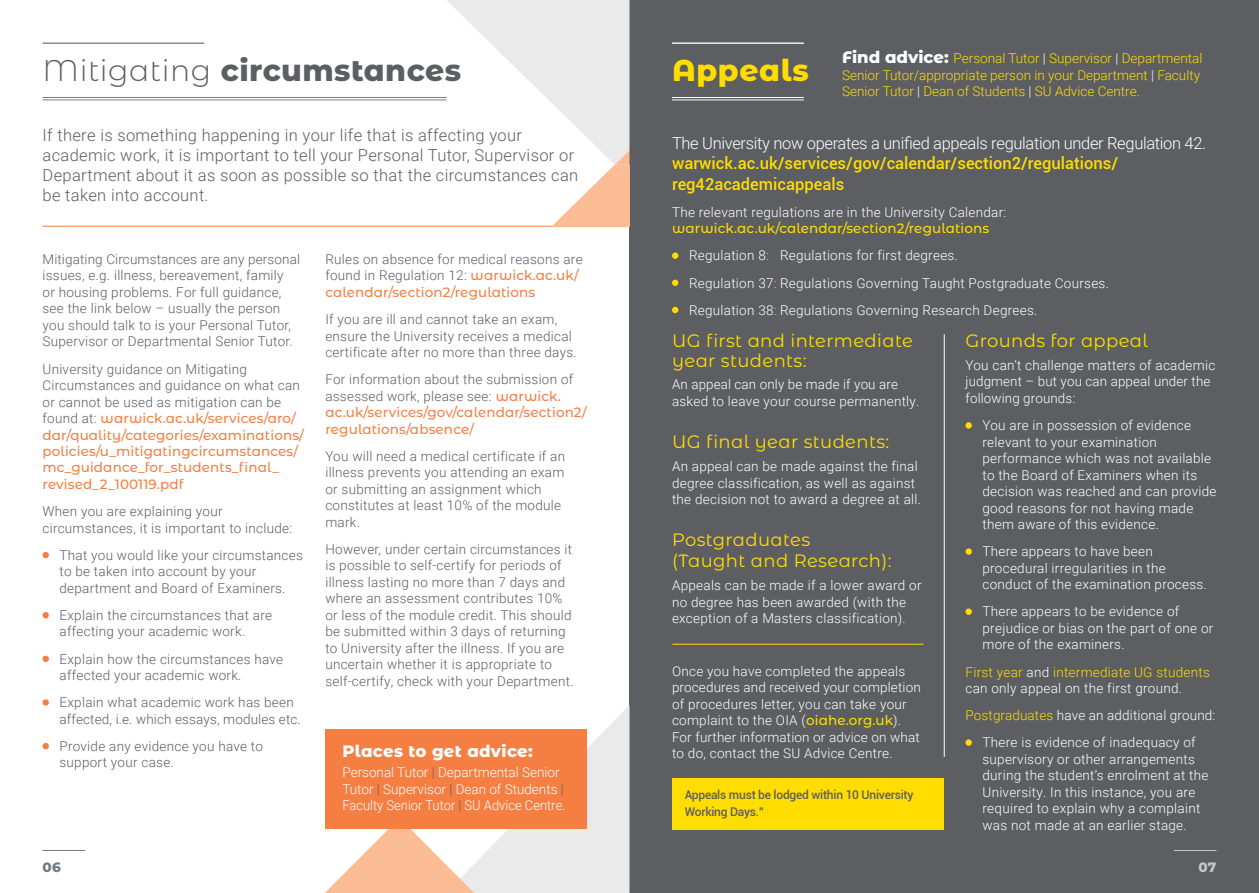
<style>
.page{position:relative;width:1259px;height:893px;background:#fff}
.page>*{position:absolute;margin:0;border:0;box-sizing:border-box;transform-origin:0 0}
.t1{font:800 30px "Montserrat Alternates";letter-spacing:.015em;color:#5d5e62}
.t2{font:800 30px "Montserrat Alternates";letter-spacing:.02em;color:#fd0}
.t3{font:18px/19.5px "Montserrat Alternates";letter-spacing:.02em;color:#fd0}
.t4{font:300 16.5px/20.2px "Roboto";letter-spacing:.02em;color:#5d5e62}
.t5{font:500 16.5px/20.2px "Roboto";color:#fd0}
.t6{font:300 16.5px "Roboto";letter-spacing:-.02em;color:#fff}
.t7{font:800 16.5px "Montserrat Alternates";letter-spacing:.02em;color:#fff}
.t8{font:300 13.5px/16.5px "Roboto";letter-spacing:.02em;color:#fff}
.t9{font:300 13.5px/16.5px "Roboto";letter-spacing:.02em;color:#5d5e62}
.t10{font:500 13.5px/16.5px "Montserrat Alternates";letter-spacing:.01em;color:#f57f43}
.t11{font:300 13.5px/16.5px "Roboto";color:#fd0}
.t12{font:300 13.5px/16.5px "Roboto";color:#fff}
.t13{font:500 13.5px "Montserrat Alternates";letter-spacing:.01em;color:#fd0}
.t14{font:800 13.5px "Montserrat Alternates";color:#757b83}
.t15{font:800 13.5px "Montserrat Alternates";color:#c4c6c9}
.t16{font:500 12px/16.5px "Roboto";letter-spacing:-.02em;color:#5d5e62}
.s1{font-weight:300}
.s2{font-family:"Roboto";font-weight:300;color:#5d5e62}
.s3{font-family:"Montserrat Alternates";font-weight:500;color:#f57f43}
.s4{color:#5d5e62}
.s5{font-family:"Montserrat Alternates";font-weight:800;font-size:16.5px;color:#fff}
.s6{color:#fff}
.s7{color:#fd0}
.s8{font-family:"Montserrat Alternates";font-weight:500;color:#fd0}
</style>
<div class="page">
<div style="left:629px;top:0;width:630px;height:893px;background:#5d5e62"></div>
<hr style="left:43px;top:226px;width:544px;height:1px;background:#f57f43">
<svg style="left:418px;top:0;width:211px;height:227px"></svg>
<hr style="left:1174px;top:850px;width:42px;height:1px;background:#c4c6c9">
<hr style="left:43px;top:850px;width:42px;height:1px;background:#757b83">
<hr style="left:43px;top:99px;width:403px;height:1px;background:#757b83">
<hr style="left:43px;top:97px;width:403px;height:1px;background:#757b83">
<svg style="left:43px;top:552px;width:6px;height:6px"></svg>
<svg style="left:43px;top:612px;width:6px;height:6px"></svg>
<svg style="left:43px;top:656px;width:6px;height:6px"></svg>
<div style="left:43px;top:699px;width:6px;height:7px;background:#f57f43;border-radius:50%"></div>
<svg style="left:43px;top:743px;width:6px;height:6px"></svg>
<hr style="left:43px;top:43px;width:161px;height:1px;background:#757b83">
<div style="left:672px;top:252px;width:6px;height:7px;background:#fd0;border-radius:50%"></div>
<svg style="left:672px;top:280px;width:6px;height:6px"></svg>
<svg style="left:672px;top:307px;width:6px;height:6px"></svg>
<hr style="left:672px;top:99px;width:132px;height:1px;background:#fff">
<hr style="left:672px;top:97px;width:132px;height:1px;background:#fff">
<hr style="left:672px;top:43px;width:132px;height:1px;background:#fff">
<div style="left:965px;top:422px;width:7px;height:7px;background:#fd0;border-radius:50%"></div>
<div style="left:965px;top:548px;width:7px;height:7px;background:#fd0;border-radius:50%"></div>
<div style="left:965px;top:608px;width:7px;height:7px;background:#fd0;border-radius:50%"></div>
<div style="left:965px;top:739px;width:7px;height:7px;background:#fd0;border-radius:50%"></div>
<svg style="left:325px;top:706px;width:304px;height:187px"></svg>
<div style="left:325px;top:729px;width:262px;height:100px;background:#f57f43"></div>
<hr style="left:672px;top:644px;width:251px;height:1px;background:#fd0">
<div style="left:672px;top:778px;width:271px;height:51px;background:#fd0"></div>
<hr style="left:943px;top:334px;width:1px;height:423px;background:#fff">
<h1 class="t1" style="left:43px;top:48px;width:420px"><span class="s1">Mitigating</span> circumstances</h1>
<p class="t4" style="left:43px;top:124px;width:537px">If there is something happening in your life that is affecting your academic work, it is important to tell your Personal Tutor, Supervisor or Department about it as soon as possible so that the circumstances can be taken into account.</p>
<p class="t9" style="left:43px;top:250px;width:259px">Mitigating Circumstances are any personal issues, e.g. illness, bereavement, family<br>or housing problems. For full guidance, see the link below – usually the person you should talk to is your Personal Tutor, Supervisor or Departmental Senior Tutor.</p>
<p class="t9" style="left:43px;top:360px;width:259px">University guidance on Mitigating<br>Circumstances and guidance on what can or cannot be used as mitigation can be</p>
<p class="t10" style="left:43px;top:409px;width:263px"><span class="s2">found at:</span> warwick.ac.uk/services/aro/ dar/quality/categories/examinations/ policies/u_mitigatingcircumstances/ mc_guidance_for_students_final_ revised_2_100119.pdf</p>
<p class="t9" style="left:43px;top:503px;width:251px">When you are explaining your circumstances, it is important to include:</p>
<p class="t9" style="left:60px;top:546px;width:245px">That you would like your circumstances to be taken into account by your department and Board of Examiners.</p>
<p class="t9" style="left:60px;top:606px;width:214px">Explain the circumstances that are affecting your academic work.</p>
<p class="t9" style="left:60px;top:650px;width:225px">Explain how the circumstances have affected your academic work.</p>
<p class="t9" style="left:60px;top:694px;width:243px">Explain what academic work has been affected, i.e. which essays, modules etc.</p>
<p class="t9" style="left:60px;top:737px;width:205px">Provide any evidence you have to support your case.</p>
<p class="t9" style="left:325px;top:250px;width:259px">Rules on absence for medical reasons are found in Regulation 12: <span class="s3">warwick.ac.uk/</span></p>
<p class="t10" style="left:325px;top:283px;width:211px">calendar/section2/regulations</p>
<p class="t9" style="left:325px;top:310px;width:253px">If you are ill and cannot take an exam, ensure the University receives a medical certificate after no more than three days.</p>
<p class="t9" style="left:325px;top:371px;width:249px">For information about the submission of assessed work, please see: <span class="s3">warwick.</span></p>
<p class="t10" style="left:325px;top:404px;width:263px">ac.uk/services/gov/calendar/section2/ regulations/absence/</p>
<p class="t9" style="left:325px;top:447px;width:241px">You will need a medical certificate if an illness prevents you attending an exam or submitting an assignment which constitutes at least 10% of the module mark.</p>
<p class="t9" style="left:325px;top:540px;width:250px">However, under certain circumstances it is possible to self-certify for periods of illness lasting no more than 7 days and where an assessment contributes 10% or less of the module credit. This should be submitted within 3 days of returning to University after the illness. If you are uncertain whether it is appropriate to self-certify, check with your Department.</p>
<p class="t7" style="left:342px;top:739px;width:192px">Places to get advice:</p>
<p class="t12" style="left:342px;top:764px;width:225px">Personal Tutor <span class="s4">|</span> Departmental Senior<br>Tutor <span class="s4">|</span> Supervisor <span class="s4">|</span> Dean of Students <span class="s4">|<br></span>Faculty Senior Tutor <span class="s4">|</span> SU Advice Centre.</p>
<h1 class="t2" style="left:672px;top:48px;width:138px">Appeals</h1>
<p class="t11" style="left:842px;top:50px;width:362px"><span class="s5">Find advice:</span> Personal Tutor <span class="s6">|</span> Supervisor <span class="s6">|</span> Departmental<br>Senior Tutor/appropriate person in your Department <span class="s6">|</span> Faculty<br>Senior Tutor <span class="s6">|</span> Dean of Students <span class="s6">|</span> SU Advice Centre.</p>
<p class="t6" style="left:672px;top:132px;width:536px">The University now operates a unified appeals regulation under Regulation 42.</p>
<p class="t5" style="left:672px;top:153px;width:447px">warwick.ac.uk/services/gov/calendar/section2/regulations/ reg42academicappeals</p>
<p class="t8" style="left:672px;top:203px;width:336px">The relevant regulations are in the University Calendar:</p>
<p class="t13" style="left:672px;top:219px;width:319px">warwick.ac.uk/calendar/section2/regulations</p>
<p class="t8" style="left:689px;top:241px;width:421px;line-height:27.2px">Regulation 8<span class="s7">:</span> Regulations for first degrees.<br>Regulation 37<span class="s7">:</span> Regulations Governing Taught Postgraduate Courses.<br>Regulation 38<span class="s7">:</span> Regulations Governing Research Degrees.</p>
<h2 class="t3" style="left:672px;top:330px;width:242px">UG first and intermediate year students:</h2>
<p class="t8" style="left:672px;top:376px;width:249px">An appeal can only be made if you are asked to leave your course permanently.</p>
<h2 class="t3" style="left:672px;top:431px;width:219px">UG final year students:</h2>
<p class="t8" style="left:672px;top:458px;width:250px">An appeal can be made against the final degree classification, as well as against the decision not to award a degree at all.</p>
<h2 class="t3" style="left:672px;top:529px;width:221px;line-height:21px">Postgraduates<br>(Taught and Research):</h2>
<p class="t8" style="left:672px;top:577px;width:251px">Appeals can be made if a lower award or no degree has been awarded (with the exception of a Masters classification).</p>
<p class="t8" style="left:672px;top:662px;width:250px">Once you have completed the appeals procedures and received your completion of procedures letter, you can take your complaint to the OIA (<span class="s8">oiahe.org.uk</span>).<br>For further information or advice on what to do, contact the SU Advice Centre.</p>
<p class="t16" style="left:685px;top:786px;width:230px">Appeals must be lodged within 10 University<br>Working Days.”</p>
<h2 class="t3" style="left:965px;top:330px;width:184px">Grounds for appeal</h2>
<p class="t8" style="left:965px;top:356px;width:251px">You can’t challenge matters of academic judgment – but you can appeal under the following grounds:</p>
<p class="t8" style="left:982px;top:417px;width:235px">You are in possession of evidence relevant to your examination performance which was not available to the Board of Examiners when its decision was reached and can provide good reasons for not having made them aware of this evidence.</p>
<p class="t8" style="left:982px;top:543px;width:226px">There appears to have been procedural irregularities in the conduct of the examination process.</p>
<p class="t8" style="left:982px;top:603px;width:232px">There appears to be evidence of prejudice or bias on the part of one or more of the examiners.</p>
<p class="t8" style="left:965px;top:663px;width:246px"><span class="s7">First year</span> and <span class="s7">intermediate UG students </span>can only appeal on the first ground.</p>
<p class="t8" style="left:965px;top:701px;width:251px;line-height:27.2px;text-align:center"><span class="s7">Postgraduates</span> have an additional ground:<br>There is evidence of inadequacy of</p>
<p class="t8" style="left:982px;top:750px;width:227px">supervisory or other arrangements during the student’s enrolment at the University. In this instance, you are required to explain why a complaint was not made at an earlier stage.</p>
<p class="t14" style="left:43px;top:857px;width:20px">06</p>
<p class="t15" style="left:1198px;top:857px;width:20px">07</p>
</div>
